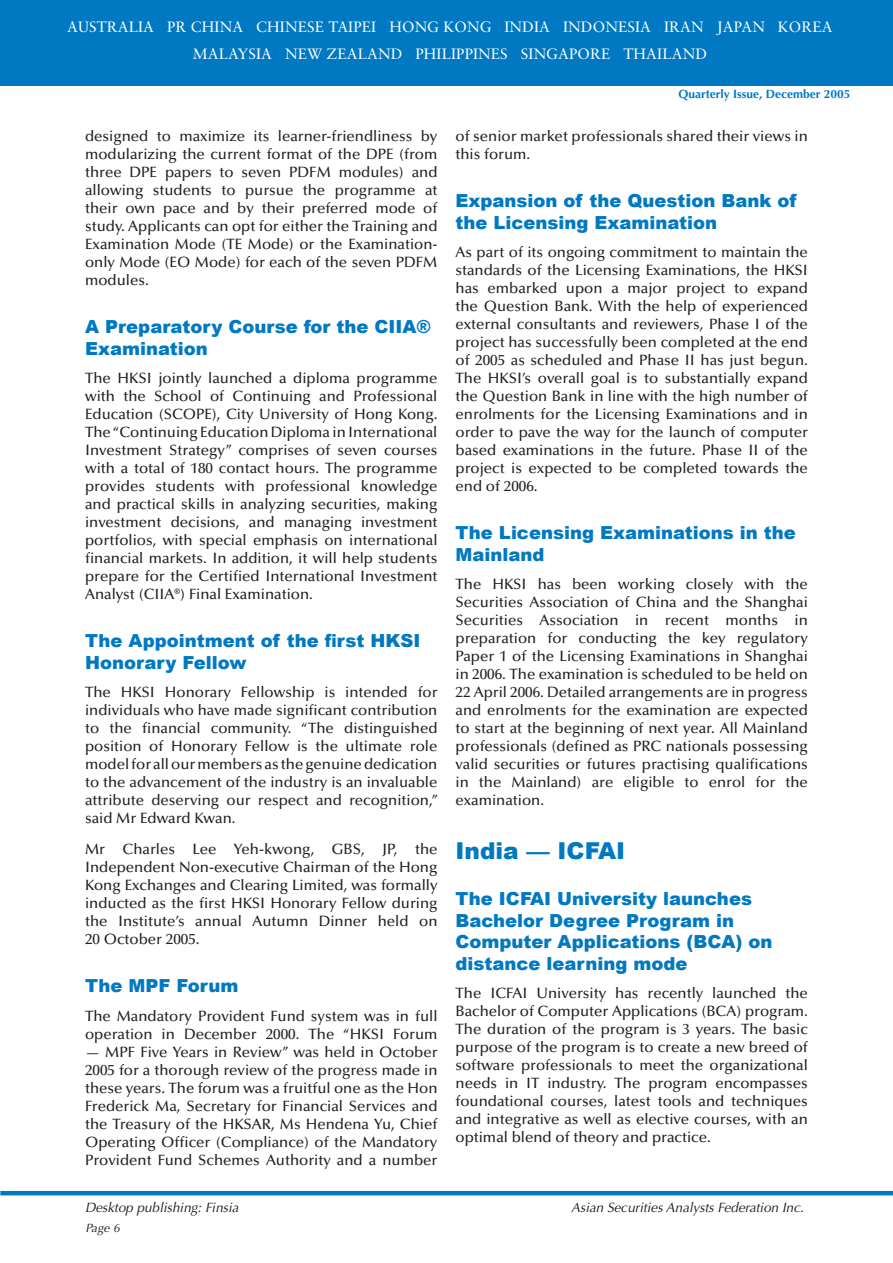
<style>
.page{position:relative;width:893px;height:1263px;background:#fff}
.page>*{position:absolute;margin:0;border:0;box-sizing:border-box;transform-origin:0 0}
.MH{font:900 23.25px "Arial";color:#0079c2}
.SH{font:900 18px/21.6px "Arial";color:#0079c2}
.t1{font:500 15px/18px "Optima";color:#231f20;text-align:justify}
.t2{font:15px/27px "Sabon";letter-spacing:.01em;color:#fff;text-align:center}
.Footnote{font:italic 13.5px "Optima";color:#231f20}
.Issue{font:700 12px "Optima";color:#0079c2}
.page_number_-_verso{font:italic 12px "Optima";color:#231f20}
</style>
<div class="page">
<hr style="left:0;top:1191px;width:893px;height:4px;background:#0079c2">
<div style="left:0;top:0;width:893px;height:85px;background:#0079c2"></div>
<p class="t2" style="left:67px;top:14px;width:767px">AUSTRALIA PR CHINA CHINESE TAIPEI HONG KONG INDIA INDONESIA IRAN JAPAN KOREA<br>MALAYSIA NEW ZEALAND PHILIPPINES SINGAPORE THAILAND</p>
<p class="Issue" style="left:678px;top:87px;width:173px">Quarterly Issue, December 2005</p>
<p class="t1" style="left:85px;top:127px;width:354px">designed to maximize its learner-friendliness by modularizing the current format of the DPE (from three DPE papers to seven PDFM modules) and allowing students to pursue the programme at their own pace and by their preferred mode of study. Applicants can opt for either the Training and Examination Mode (TE Mode) or the Examination&shy;only Mode (EO Mode) for each of the seven PDFM modules.</p>
<p class="SH" style="left:85px;top:315px;width:347px">A Preparatory Course for the CIIA®<br>Examination</p>
<p class="t1" style="left:85px;top:369px;width:354px">The HKSI jointly launched a diploma programme with the School of Continuing and Professional Education (SCOPE), City University of Hong Kong.<br>The “Continuing Education Diploma in International Investment Strategy” comprises of seven courses with a total of 180 contact hours. The programme provides students with professional knowledge and practical skills in analyzing securities, making investment decisions, and managing investment portfolios, with special emphasis on international financial markets. In addition, it will help students prepare for the Certified International Investment Analyst (CIIA®) Final Examination.</p>
<p class="SH" style="left:85px;top:629px;width:337px">The Appointment of the first HKSI<br>Honorary Fellow</p>
<p class="t1" style="left:85px;top:684px;width:355px">The HKSI Honorary Fellowship is intended for individuals who have made significant contribution to the financial community. “The distinguished position of Honorary Fellow is the ultimate role model for all our members as the genuine dedication to the advancement of the industry is an invaluable attribute deserving our respect and recognition,” said Mr Edward Kwan.</p>
<p class="t1" style="left:85px;top:840px;width:354px">Mr Charles Lee Yeh-kwong, GBS, JP, the Independent Non-executive Chairman of the Hong Kong Exchanges and Clearing Limited, was formally inducted as the first HKSI Honorary Fellow during the Institute’s annual Autumn Dinner held on 20 October 2005.</p>
<p class="SH" style="left:85px;top:974px;width:155px">The MPF Forum</p>
<p class="t1" style="left:85px;top:1007px;width:354px">The Mandatory Provident Fund system was in full operation in December 2000. The “HKSI Forum</p>
<p class="t1" style="left:85px;top:1043px;width:354px">— MPF Five Years in Review” was held in October 2005 for a thorough review of the progress made in these years. The forum was a fruitful one as the Hon Frederick Ma, Secretary for Financial Services and the Treasury of the HKSAR, Ms Hendena Yu, Chief Operating Officer (Compliance) of the Mandatory Provident Fund Schemes Authority and a number</p>
<p class="t1" style="left:455px;top:127px;width:354px">of senior market professionals shared their views in this forum.</p>
<p class="SH" style="left:455px;top:189px;width:343px">Expansion of the Question Bank of the Licensing Examination</p>
<p class="t1" style="left:455px;top:243px;width:354px">As part of its ongoing commitment to maintain the standards of the Licensing Examinations, the HKSI has embarked upon a major project to expand the Question Bank. With the help of experienced external consultants and reviewers, Phase I of the project has successfully been completed at the end of 2005 as scheduled and Phase II has just begun.<br>The HKSI’s overall goal is to substantially expand the Question Bank in line with the high number of enrolments for the Licensing Examinations and in order to pave the way for the launch of computer based examinations in the future. Phase II of the project is expected to be completed towards the end of 2006.</p>
<p class="SH" style="left:455px;top:521px;width:342px">The Licensing Examinations in the<br>Mainland</p>
<p class="t1" style="left:455px;top:576px;width:354px">The HKSI has been working closely with the Securities Association of China and the Shanghai Securities Association in recent months in preparation for conducting the key regulatory Paper 1 of the Licensing Examinations in Shanghai in 2006. The examination is scheduled to be held on 22 April 2006. Detailed arrangements are in progress and enrolments for the examination are expected to start at the beginning of next year. All Mainland professionals (defined as PRC nationals possessing valid securities or futures practising qualifications in the Mainland) are eligible to enrol for the examination.</p>
<p class="MH" style="left:455px;top:834px;width:171px">India — ICFAI</p>
<p class="SH" style="left:455px;top:887px;width:319px">The ICFAI University launches<br>Bachelor Degree Program in<br>Computer Applications (BCA) on distance learning mode</p>
<p class="t1" style="left:455px;top:985px;width:354px">The ICFAI University has recently launched the Bachelor of Computer Applications (BCA) program.<br>The duration of the program is 3 years. The basic purpose of the program is to create a new breed of software professionals to meet the organizational needs in IT industry. The program encompasses foundational courses, latest tools and techniques and integrative as well as elective courses, with an optimal blend of theory and practice.</p>
<p class="Footnote" style="left:85px;top:1200px;width:155px">Desktop publishing: Finsia</p>
<p class="Footnote" style="left:571px;top:1200px;width:234px">Asian Securities Analysts Federation Inc.</p>
<p class="page_number_-_verso" style="left:86px;top:1221px;width:36px">Page 6</p>
</div>
